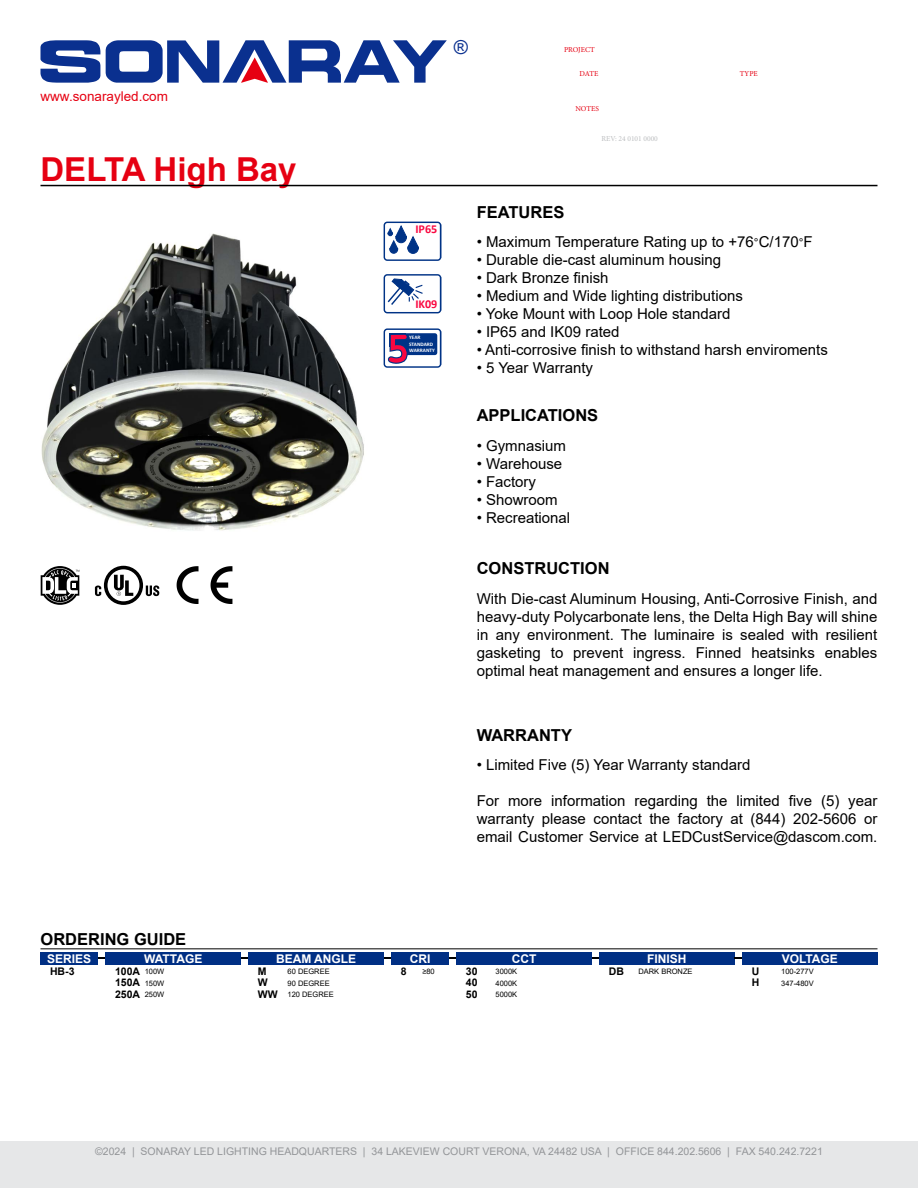
<style>
.page{position:relative;width:918px;height:1188px;background:#fff}
.page>*{position:absolute;margin:0;border:0;box-sizing:border-box;transform-origin:0 0}
.t1{font:700 33px "Arial";color:#e60012}
.t2{font:19.2px "Arial";color:#0a308f}
.t3{font:700 16.5px "Arial";color:#000}
.t4{font:15px/18px "Arial";color:#000;text-align:justify}
.t5{font:13.5px "Arial";color:#e60012}
.t6{font:700 12.15px "Calibri";color:#fa0740}
.t7{font:700 12px "Arial";color:#fff}
.t8{font:700 12px "Arial";letter-spacing:-.03em;color:#fff}
.t9{font:10.5px "Arial";color:#939598}
.t10{font:700 10.5px/11.4px "Arial";color:#000}
.t11{font:7.5px/11.4px "Arial";color:#000}
.t12{font:7.5px "Minion Pro";letter-spacing:-.005em;color:#e60012}
.t13{font:7.5px "Minion Pro";color:#bcbec0}
.t14{font:700 5.25px/6.3px "Calibri";color:#fff}
.s1{font-size:12px}
</style>
<div class="page">
<img style="left:41px;top:233px;width:323px;height:298px">
<hr style="left:40px;top:948px;width:838px;height:1px;background:#000">
<div style="left:384px;top:222px;width:57px;height:39px;border:1px solid #003386;border-radius:3px"></div>
<svg style="left:388px;top:226px;width:30px;height:27px"></svg>
<div style="left:384px;top:274px;width:57px;height:39px;border:1px solid #003386;border-radius:3px"></div>
<svg style="left:387px;top:279px;width:36px;height:26px"></svg>
<div style="left:384px;top:328px;width:57px;height:40px;border:1px solid #003386;border-radius:3px"></div>
<div style="left:402px;top:333px;width:35px;height:22px;background:#003386;border-radius:2px"></div>
<svg style="left:384px;top:330px;width:27px;height:37px"></svg>
<svg style="left:41px;top:566px;width:38px;height:39px"></svg>
<svg style="left:95px;top:566px;width:64px;height:39px"></svg>
<svg style="left:177px;top:566px;width:55px;height:38px"></svg>
<div style="left:106px;top:952px;width:135px;height:12px;background:#002f84"></div>
<div style="left:248px;top:952px;width:136px;height:12px;background:#002f84"></div>
<div style="left:456px;top:952px;width:136px;height:12px;background:#002f84"></div>
<div style="left:599px;top:952px;width:136px;height:12px;background:#002f84"></div>
<div style="left:742px;top:952px;width:136px;height:12px;background:#002f84"></div>
<div style="left:391px;top:952px;width:58px;height:12px;background:#002f84"></div>
<div style="left:40px;top:952px;width:58px;height:12px;background:#002f84"></div>
<svg style="left:40px;top:40px;width:60px;height:43px"></svg>
<svg style="left:106px;top:40px;width:341px;height:43px"></svg>
<hr style="left:40px;top:185px;width:838px;height:1px;background:#000">
<div style="left:0;top:1142px;width:918px;height:46px;background:#e6e7e8"></div>
<p class="t5" style="left:40px;top:87px;width:129px">www.sonarayled.com</p>
<h1 class="t1" style="left:40px;top:146px;width:258px">DELTA High Bay</h1>
<p class="t3" style="left:40px;top:928px;width:147px">ORDERING GUIDE</p>
<p class="t2" style="left:454px;top:34px;width:16px">®</p>
<p class="t12" style="left:564px;top:45px;width:32px">PROJECT</p>
<p class="t12" style="left:580px;top:69px;width:20px">DATE</p>
<p class="t12" style="left:740px;top:69px;width:20px">TYPE</p>
<p class="t12" style="left:575px;top:104px;width:25px">NOTES</p>
<p class="t13" style="left:602px;top:134px;width:58px">REV: 24 0101 0000</p>
<p class="t6" style="left:415px;top:221px;width:23px">IP65</p>
<p class="t6" style="left:431px;top:221px;width:8px">6</p>
<p class="t6" style="left:415px;top:296px;width:24px">IK09</p>
<p class="t14" style="left:409px;top:335px;width:27px">YEAR<br>STANDARD<br>WARRANTY</p>
<p class="t6" style="left:425px;top:296px;width:14px">10</p>
<p class="t3" style="left:477px;top:200px;width:89px">FEATURES</p>
<p class="t4" style="left:477px;top:233px;width:337px">• Maximum Temperature Rating up to +76<span class="s1">°</span>C/170<span class="s1">°</span>F</p>
<p class="t4" style="left:477px;top:251px;width:246px">• Durable die-cast aluminum housing</p>
<p class="t4" style="left:477px;top:269px;width:133px">• Dark Bronze finish</p>
<p class="t4" style="left:477px;top:287px;width:268px">• Medium and Wide lighting distributions</p>
<p class="t4" style="left:477px;top:305px;width:255px">• Yoke Mount with Loop Hole standard</p>
<p class="t4" style="left:477px;top:323px;width:144px">• IP65 and IK09 rated</p>
<p class="t4" style="left:477px;top:341px;width:353px">• Anti-corrosive finish to withstand harsh enviroments</p>
<p class="t4" style="left:477px;top:359px;width:118px">• 5 Year Warranty</p>
<p class="t3" style="left:477px;top:404px;width:123px">APPLICATIONS</p>
<p class="t4" style="left:477px;top:436px;width:91px">• Gymnasium</p>
<p class="t4" style="left:477px;top:454px;width:87px">• Warehouse</p>
<p class="t4" style="left:477px;top:472px;width:61px">• Factory</p>
<p class="t4" style="left:477px;top:490px;width:83px">• Showroom</p>
<p class="t4" style="left:477px;top:508px;width:95px">• Recreational</p>
<p class="t3" style="left:477px;top:557px;width:134px">CONSTRUCTION</p>
<p class="t4" style="left:477px;top:590px;width:402px">With Die-cast Aluminum Housing, Anti-Corrosive Finish, and heavy-duty Polycarbonate lens, the Delta High Bay will shine in any environment. The luminaire is sealed with resilient gasketing to prevent ingress. Finned heatsinks enables optimal heat management and ensures a longer life.</p>
<p class="t3" style="left:477px;top:723px;width:97px">WARRANTY</p>
<p class="t4" style="left:477px;top:756px;width:275px">• Limited Five (5) Year Warranty standard</p>
<p class="t4" style="left:477px;top:792px;width:402px">For more information regarding the limited five (5) year warranty please contact the factory at (844) 202-5606 or email Customer Service at LEDCustService@dascom.com.</p>
<p class="t7" style="left:47px;top:950px;width:46px">SERIES</p>
<p class="t10" style="left:50px;top:966px;width:26px">HB-3</p>
<p class="t8" style="left:144px;top:950px;width:60px">WATTAGE</p>
<p class="t7" style="left:276px;top:950px;width:82px">BEAM ANGLE</p>
<p class="t7" style="left:512px;top:950px;width:26px">CCT</p>
<p class="t7" style="left:647px;top:950px;width:41px">FINISH</p>
<p class="t7" style="left:782px;top:950px;width:58px">VOLTAGE</p>
<p class="t10" style="left:258px;top:966px;width:21px">M<br>W<br>WW</p>
<p class="t11" style="left:288px;top:966px;width:48px">60 DEGREE<br>90 DEGREE<br>120 DEGREE</p>
<p class="t7" style="left:410px;top:950px;width:22px">CRI</p>
<p class="t10" style="left:115px;top:966px;width:27px">100A</p>
<p class="t10" style="left:401px;top:966px;width:7px">8</p>
<p class="t11" style="left:422px;top:966px;width:14px">≥80</p>
<p class="t10" style="left:115px;top:977px;width:27px">150A<br>250A</p>
<p class="t11" style="left:145px;top:966px;width:21px;text-align:justify">100W 150W 250W</p>
<p class="t10" style="left:466px;top:966px;width:13px;text-align:justify">30<br>40<br>50</p>
<p class="t11" style="left:496px;top:966px;width:23px;text-align:justify">3000K 4000K 5000K</p>
<p class="t10" style="left:609px;top:966px;width:17px">DB</p>
<p class="t11" style="left:638px;top:966px;width:56px">DARK BRONZE</p>
<p class="t10" style="left:752px;top:966px;width:9px">U<br>H</p>
<p class="t11" style="left:781px;top:966px;width:34px">100-277V<br>347-480V</p>
<p class="t9" style="left:95px;top:1144px;width:729px">©2024 | SONARAY LED LIGHTING HEADQUARTERS | 34 LAKEVIEW COURT VERONA, VA 24482 USA | OFFICE 844.202.5606 | FAX 540.242.7221</p>
</div>
